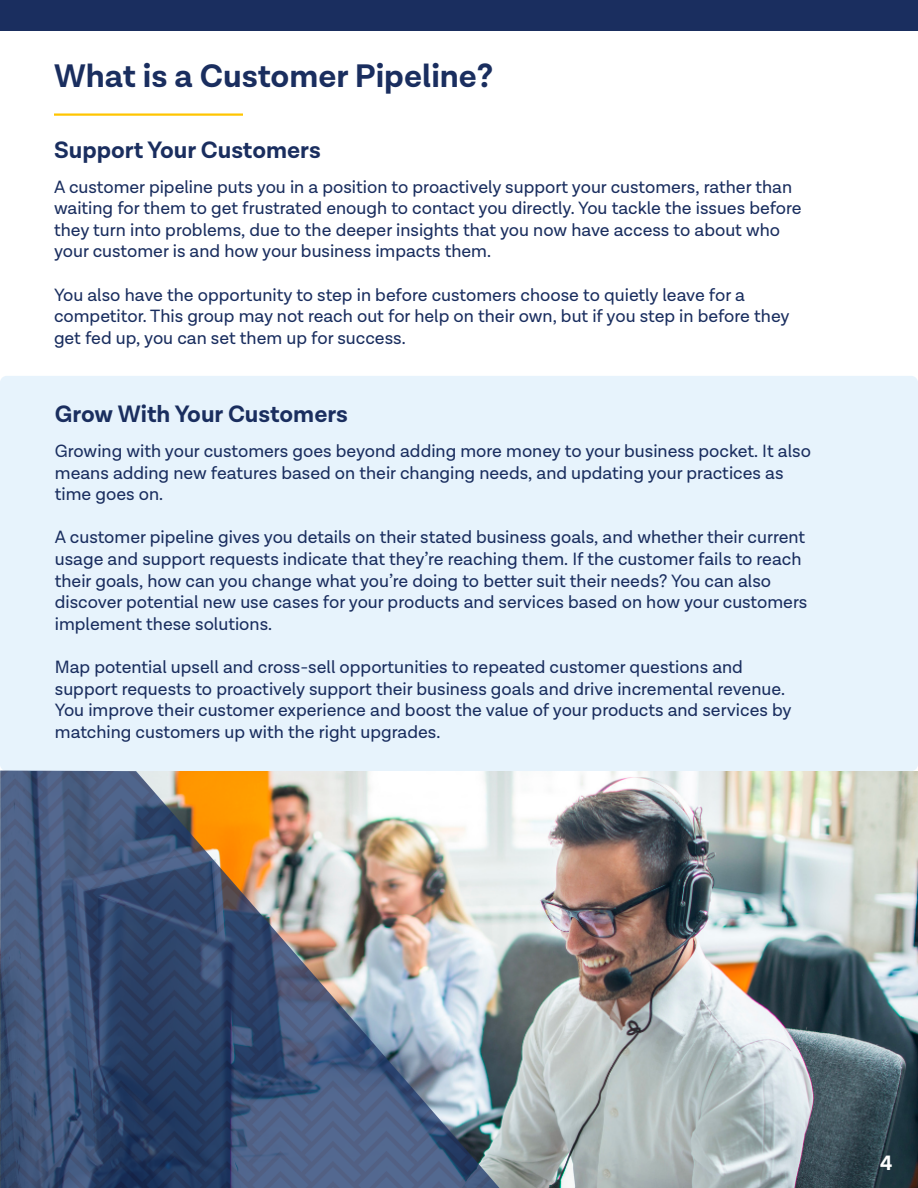
<style>
.page{position:relative;width:918px;height:1188px;background:#fff}
.page>*{position:absolute;margin:0;border:0;box-sizing:border-box;transform-origin:0 0}
.t1{font:700 33px "Lota Grotesque";color:#1a2e5f}
.t2{font:700 24px "Lota Grotesque";color:#1a2e5f}
.t3{font:700 21px "Lota Grotesque";color:#fff}
.t4{font:18px/21.6px "Lota Grotesque";color:#1a2e5f}
</style>
<div class="page">
<div style="left:0;top:376px;width:918px;height:395px;background:#e7f3fc;border-radius:7px"></div>
<img style="left:500px;top:771px;width:418px;height:417px">
<div style="left:0;top:0;width:918px;height:30px;background:#1a2e5f"></div>
<hr style="left:54px;top:113px;width:189px;height:3px;background:#ffc500">
<img style="left:0;top:771px;width:500px;height:417px">
<h1 class="t1" style="left:54px;top:57px;width:440px">What is a Customer Pipeline?</h1>
<h2 class="t2" style="left:54px;top:136px;width:268px">Support Your Customers</h2>
<p class="t4" style="left:54px;top:176px;width:749px">A customer pipeline puts you in a position to proactively support your customers, rather than waiting for them to get frustrated enough to contact you directly. You tackle the issues before they turn into problems, due to the deeper insights that you now have access to about who your customer is and how your business impacts them.</p>
<p class="t4" style="left:54px;top:284px;width:737px">You also have the opportunity to step in before customers choose to quietly leave for a competitor. This group may not reach out for help on their own, but if you step in before they get fed up, you can set them up for success.</p>
<h2 class="t2" style="left:55px;top:400px;width:295px">Grow With Your Customers</h2>
<p class="t4" style="left:55px;top:441px;width:758px">Growing with your customers goes beyond adding more money to your business pocket. It also means adding new features based on their changing needs, and updating your practices as time goes on.</p>
<p class="t4" style="left:55px;top:527px;width:754px">A customer pipeline gives you details on their stated business goals, and whether their current usage and support requests indicate that they’re reaching them. If the customer fails to reach their goals, how can you change what you’re doing to better suit their needs? You can also discover potential new use cases for your products and services based on how your customers implement these solutions.</p>
<p class="t4" style="left:55px;top:657px;width:738px">Map potential upsell and cross-sell opportunities to repeated customer questions and support requests to proactively support their business goals and drive incremental revenue.<br>You improve their customer experience and boost the value of your products and services by matching customers up with the right upgrades.</p>
<p class="t3" style="left:880px;top:1151px;width:14px">4</p>
</div>
